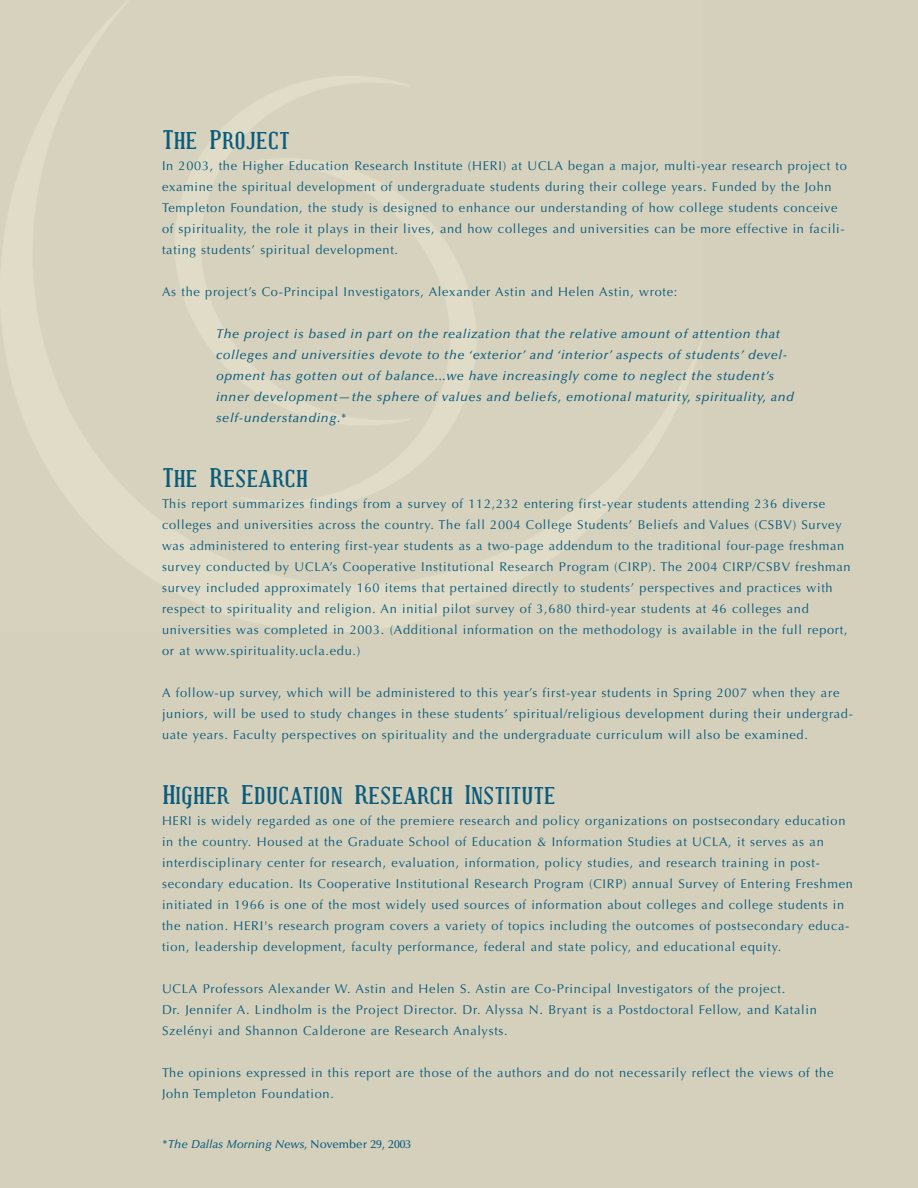
<style>
.page{position:relative;width:918px;height:1188px;background:#d5d0bc}
.page>*{position:absolute;margin:0;border:0;box-sizing:border-box;transform-origin:0 0}
.t1{font:700 27px "Covington SC";color:#0a5c7d}
.t2{font:12.75px/21px "Optima";letter-spacing:.055em;color:#0a5c7d}
.t3{font:italic 500 12.75px/21px "Optima";letter-spacing:.05em;color:#0a5c7d}
.t4{font:italic 500 11.7px "Optima";color:#0a5c7d}
.s1{font-style:normal;font-size:12px}
.s2{font-style:normal}
</style>
<div class="page">
<img style="left:0;top:1px;width:702px;height:630px">
<h1 class="t1" style="left:162px;top:130px;width:129px">The Project</h1>
<p class="t2" style="left:162px;top:156px;width:686px">In 2003, the Higher Education Research Institute (HERI) at UCLA began a major, multi-year research project to examine the spiritual development of undergraduate students during their college years. Funded by the John Templeton Foundation, the study is designed to enhance our understanding of how college students conceive of spirituality, the role it plays in their lives, and how colleges and universities can be more effective in facili&shy;tating students’ spiritual development.</p>
<p class="t2" style="left:162px;top:282px;width:517px">As the project’s Co-Principal Investigators, Alexander Astin and Helen Astin, wrote:</p>
<p class="t3" style="left:216px;top:325px;width:579px">The project is based in part on the realization that the relative amount of attention that colleges and universities devote to the ‘exterior’ and ‘interior’ aspects of students’ devel&shy;opment has gotten out of balance...we have increasingly come to neglect the student’s inner development—the sphere of values and beliefs, emotional maturity, spirituality, and self-understanding.<span class="s1">*</span></p>
<h1 class="t1" style="left:162px;top:468px;width:147px">The Research</h1>
<p class="t2" style="left:162px;top:495px;width:690px">This report summarizes findings from a survey of 112,232 entering first-year students attending 236 diverse colleges and universities across the country. The fall 2004 College Students’ Beliefs and Values (CSBV) Survey was administered to entering first-year students as a two-page addendum to the traditional four-page freshman survey conducted by UCLA’s Cooperative Institutional Research Program (CIRP). The 2004 CIRP/CSBV freshman survey included approximately 160 items that pertained directly to students’ perspectives and practices with respect to spirituality and religion. An initial pilot survey of 3,680 third-year students at 46 colleges and universities was completed in 2003. (Additional information on the methodology is available in the full report, or at www.spirituality.ucla.edu.)</p>
<p class="t2" style="left:162px;top:684px;width:692px">A follow-up survey, which will be administered to this year’s first-year students in Spring 2007 when they are juniors, will be used to study changes in these students’ spiritual/religious development during their undergrad&shy;uate years. Faculty perspectives on spirituality and the undergraduate curriculum will also be examined.</p>
<h1 class="t1" style="left:162px;top:785px;width:395px">Higher Education Research Institute</h1>
<p class="t2" style="left:162px;top:812px;width:692px">HERI is widely regarded as one of the premiere research and policy organizations on postsecondary education in the country. Housed at the Graduate School of Education &amp; Information Studies at UCLA, it serves as an interdisciplinary center for research, evaluation, information, policy studies, and research training in post&shy;secondary education. Its Cooperative Institutional Research Program (CIRP) annual Survey of Entering Freshmen initiated in 1966 is one of the most widely used sources of information about colleges and college students in the nation. HERI's research program covers a variety of topics including the outcomes of postsecondary educa&shy;tion, leadership development, faculty performance, federal and state policy, and educational equity.</p>
<p class="t2" style="left:162px;top:980px;width:656px">UCLA Professors Alexander W. Astin and Helen S. Astin are Co-Principal Investigators of the project.<br>Dr. Jennifer A. Lindholm is the Project Director. Dr. Alyssa N. Bryant is a Postdoctoral Fellow, and Katalin<br>Szelényi and Shannon Calderone are Research Analysts.</p>
<p class="t2" style="left:162px;top:1064px;width:673px">The opinions expressed in this report are those of the authors and do not necessarily reflect the views of the<br>John Templeton Foundation.</p>
<p class="t4" style="left:162px;top:1140px;width:251px"><span class="s2">*</span>The Dallas Morning News<span class="s2">, November 29, 2003</span></p>
</div>
